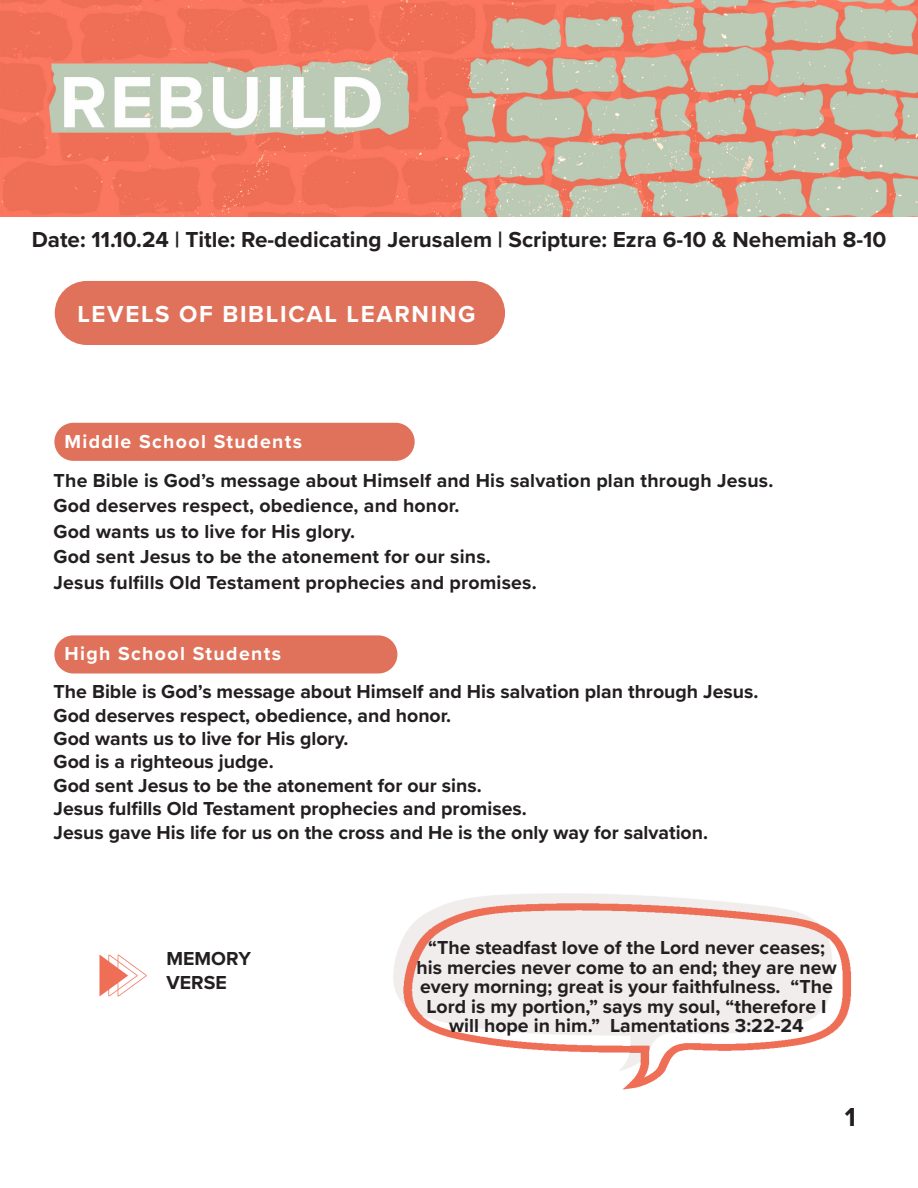
<style>
.page{position:relative;width:918px;height:1188px;background:#fff}
.page>*{position:absolute;margin:0;border:0;box-sizing:border-box;transform-origin:0 0}
.t1{font:700 27px "Proxima Nova";color:#231f20}
.Paragraph_Style_3{font:700 24px "Proxima Nova";letter-spacing:.07em;color:#fff}
.Lesson_Title{font:700 22.5px "Proxima Nova";color:#231f20}
.Paragraph_Style_2{font:700 19.5px "Proxima Nova";color:#231f20}
.Paragraph_Style_5{font:700 19.5px "Proxima Nova";letter-spacing:.01em;color:#231f20}
.Memory_Verse{font:700 19.5px/19.5px "Proxima Nova";color:#231f20;text-align:center}
.Paragraph_Style_1{font:700 19.5px "Proxima Nova";letter-spacing:.07em;color:#fff}
</style>
<div class="page">
<img style="left:0;top:0;width:918px;height:216px">
<img style="left:393px;top:893px;width:459px;height:197px">
<img style="left:99px;top:954px;width:48px;height:43px">
<div style="left:55px;top:281px;width:450px;height:64px;background:#e0725b;border-radius:32px"></div>
<div style="left:54px;top:423px;width:361px;height:38px;background:#e0725b;border-radius:19px"></div>
<div style="left:54px;top:635px;width:343px;height:39px;background:#e0725b;border-radius:19px"></div>
<p class="Lesson_Title" style="left:32px;top:223px;width:856px">Date: 11.10.24 | Title: Re-dedicating Jerusalem | Scripture: Ezra 6-10 &amp; Nehemiah 8-10</p>
<p class="Paragraph_Style_3" style="left:77px;top:296px;width:400px">LEVELS OF BIBLICAL LEARNING</p>
<p class="Paragraph_Style_1" style="left:64px;top:427px;width:239px">Middle School Students</p>
<p class="Paragraph_Style_5" style="left:54px;top:466px;width:721px">The Bible is God’s message about Himself and His salvation plan through Jesus.</p>
<p class="Paragraph_Style_5" style="left:54px;top:491px;width:407px">God deserves respect, obedience, and honor.</p>
<p class="Paragraph_Style_5" style="left:54px;top:517px;width:303px">God wants us to live for His glory.</p>
<p class="Paragraph_Style_5" style="left:54px;top:542px;width:439px">God sent Jesus to be the atonement for our sins.</p>
<p class="Paragraph_Style_5" style="left:54px;top:568px;width:485px">Jesus fulfills Old Testament prophecies and promises.</p>
<p class="Paragraph_Style_1" style="left:64px;top:639px;width:218px">High School Students</p>
<p class="Paragraph_Style_2" style="left:54px;top:677px;width:706px">The Bible is God’s message about Himself and His salvation plan through Jesus.</p>
<p class="Paragraph_Style_2" style="left:54px;top:701px;width:399px">God deserves respect, obedience, and honor.</p>
<p class="Paragraph_Style_2" style="left:54px;top:724px;width:296px">God wants us to live for His glory.</p>
<p class="Paragraph_Style_2" style="left:54px;top:747px;width:222px">God is a righteous judge.</p>
<p class="Paragraph_Style_2" style="left:54px;top:771px;width:430px">God sent Jesus to be the atonement for our sins.</p>
<p class="Paragraph_Style_2" style="left:54px;top:794px;width:475px">Jesus fulfills Old Testament prophecies and promises.</p>
<p class="Paragraph_Style_2" style="left:54px;top:818px;width:656px">Jesus gave His life for us on the cross and He is the only way for salvation.</p>
<p class="Memory_Verse" style="left:167px;top:949px;width:86px">MEMORY</p>
<p class="Memory_Verse" style="left:167px;top:972px;width:62px">VERSE</p>
<p class="Memory_Verse" style="left:417px;top:938px;width:422px">“The steadfast love of the Lord never ceases; his mercies never come to an end; they are new every morning; great is your faithfulness. “The Lord is my portion,” says my soul, “therefore I will hope in him.” Lamentations 3:22-24</p>
<h1 class="t1" style="left:845px;top:1096px;width:13px">1</h1>
</div>
